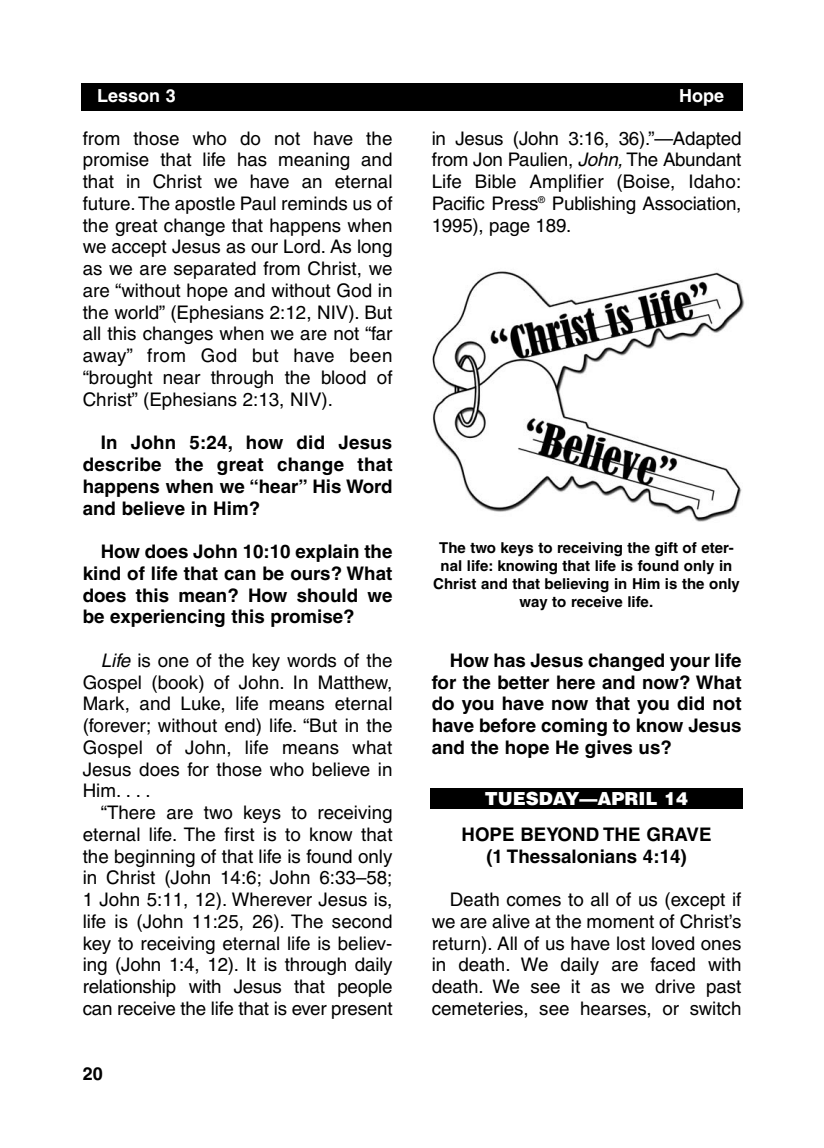
<style>
.page{position:relative;width:824px;height:1148px;background:#fff}
.page>*{position:absolute;margin:0;border:0;box-sizing:border-box;transform-origin:0 0}
.t1{font:18.75px/21.8px "Helvetica";color:#000;text-align:justify}
.t2{font:700 18.75px/21.8px "Helvetica";color:#000;text-align:justify}
.t3{font:900 18px "Helvetica";color:#fff}
.t4{font:700 18px "Helvetica";color:#fff}
.t5{font:700 18px "Helvetica";color:#000}
.t6{font:700 15px/18px "Helvetica";color:#000;text-align:center}
.s1{font-style:italic}
</style>
<div class="page">
<div style="left:81px;top:84px;width:661px;height:27px;background:#000"></div>
<div style="left:430px;top:788px;width:312px;height:20px;background:#000"></div>
<img style="left:432px;top:271px;width:313px;height:251px">
<p class="t4" style="left:97px;top:89px;width:80px">Lesson 3</p>
<p class="t4" style="left:679px;top:89px;width:46px">Hope</p>
<p class="t1" style="left:83px;top:129px;width:311px">from those who do not have the promise that life has meaning and that in Christ we have an eternal future.The apostle Paul reminds us of the great change that happens when we accept Jesus as our Lord. As long as we are separated from Christ, we are “without hope and without God in the world” (Ephesians 2:12, NIV). But all this changes when we are not “far away” from God but have been “brought near through the blood of Christ” (Ephesians 2:13, NIV).</p>
<p class="t2" style="left:83px;top:433px;width:311px;text-indent:18px">In John 5:24, how did Jesus describe the great change that happens when we “hear” His Word and believe in Him?</p>
<p class="t2" style="left:83px;top:542px;width:311px;text-indent:18px">How does John 10:10 explain the kind of life that can be ours? What does this mean? How should we be experiencing this promise?</p>
<p class="t1" style="left:83px;top:651px;width:311px;text-indent:18px"><span class="s1">Life</span> is one of the key words of the Gospel (book) of John. In Matthew, Mark, and Luke, life means eternal (forever; without end) life. “But in the Gospel of John, life means what Jesus does for those who believe in Him. . . .</p>
<p class="t1" style="left:83px;top:803px;width:311px;text-indent:18px">“There are two keys to receiving eternal life. The first is to know that the beginning of that life is found only in Christ (John 14:6; John 6:33–58; 1 John 5:11, 12). Wherever Jesus is, life is (John 11:25, 26). The second key to receiving eternal life is believ&shy;ing (John 1:4, 12). It is through daily relationship with Jesus that people can receive the life that is ever present</p>
<p class="t5" style="left:83px;top:1066px;width:22px">20</p>
<p class="t1" style="left:431px;top:129px;width:311px">in Jesus (John 3:16, 36).”—Adapted from Jon Paulien, <span class="s1">John,</span> The Abundant Life Bible Amplifier (Boise, Idaho:<br>Pacific Press<sup>®</sup> Publishing Association, 1995), page 189.</p>
<p class="t6" style="left:433px;top:539px;width:308px">The two keys to receiving the gift of eter&shy;nal life: knowing that life is found only in Christ and that believing in Him is the only way to receive life.</p>
<p class="t2" style="left:431px;top:651px;width:311px;text-indent:18px">How has Jesus changed your life for the better here and now? What do you have now that you did not have before coming to know Jesus and the hope He gives us?</p>
<p class="t3" style="left:485px;top:788px;width:205px">TUESDAY—APRIL 14</p>
<p class="t2" style="left:461px;top:825px;width:251px;text-align:center">HOPE BEYOND THE GRAVE (1 Thessalonians 4:14)</p>
<p class="t1" style="left:431px;top:890px;width:311px;text-indent:18px">Death comes to all of us (except if we are alive at the moment of Christ’s return). All of us have lost loved ones in death. We daily are faced with death. We see it as we drive past cemeteries, see hearses, or switch</p>
</div>
